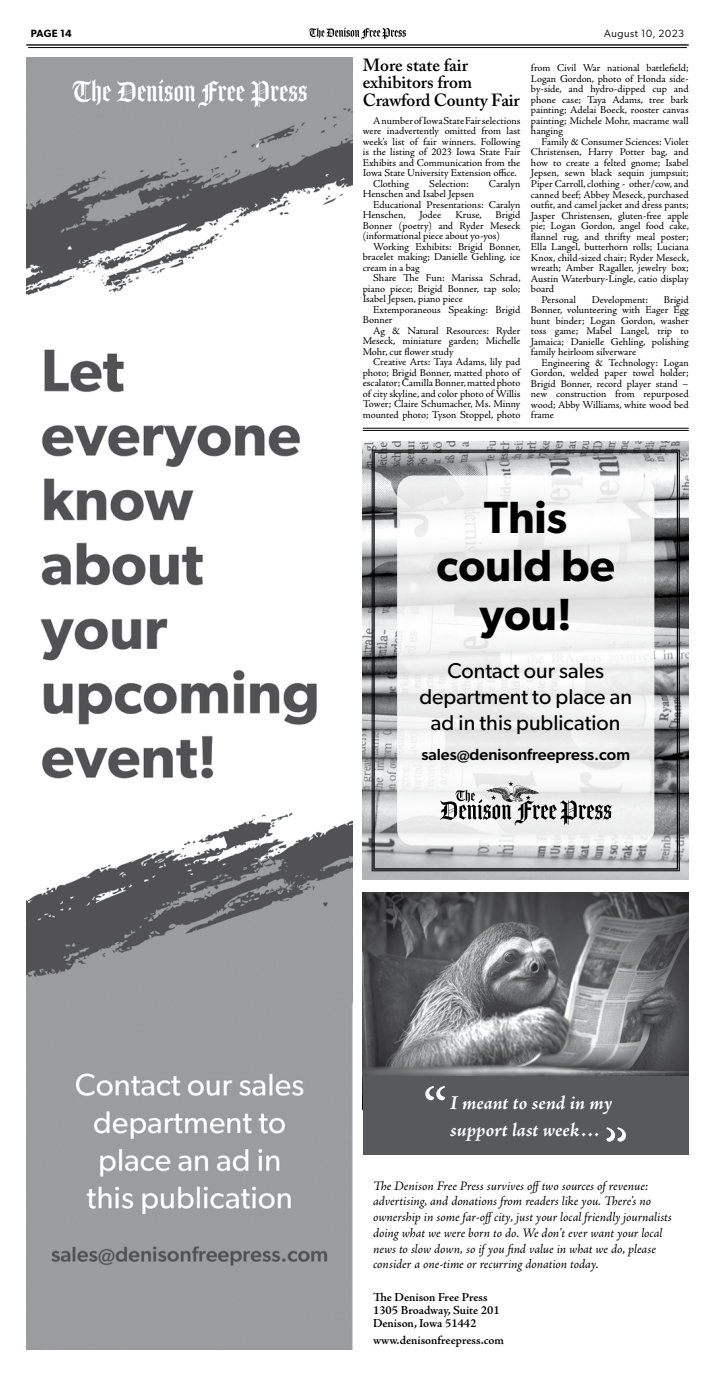
<style>
.page{position:relative;width:715px;height:1376px;background:#fff}
.page>*{position:absolute;margin:0;border:0;box-sizing:border-box;transform-origin:0 0}
.t1{font:600 45.15px/48.6px "Gibson";color:#000;text-align:center}
.t2{font:21.44px/25.7px "Gibson";color:#000;text-align:center}
.t3{font:italic 700 19.86px/27.5px "Adobe Jenson Pro";color:#fff}
.t4{font:600 17.5px/17.5px "Adobe Caslon Pro";color:#000}
.t5{font:500 16.19px "Gibson";color:#000}
.t6{font:italic 13.12px/15.8px "Adobe Jenson Pro";letter-spacing:-.005em;color:#000}
.t7{font:600 12.25px/13.1px "Adobe Jenson Pro";letter-spacing:-.005em;color:#000}
.t8{font:10.5px/10.5px "Adobe Jenson Pro";letter-spacing:-.005em;color:#000;text-align:justify}
.t9{font:10.5px "Gibson";letter-spacing:.05em;color:#000}
.t10{font:600 10.5px "Gibson";letter-spacing:.005em;color:#000}
</style>
<div class="page">
<hr style="left:26px;top:44px;width:662px;height:2px;background:#000">
<hr style="left:28px;top:47px;width:658px;height:1px;background:#000">
<svg style="left:309px;top:27px;width:96px;height:13px"></svg>
<img style="left:26px;top:58px;width:326px;height:1291px">
<img style="left:362px;top:892px;width:326px;height:184px">
<div style="left:362px;top:1076px;width:326px;height:78px;background:#58595b"></div>
<svg style="left:425px;top:1086px;width:19px;height:14px"></svg>
<svg style="left:606px;top:1127px;width:19px;height:14px"></svg>
<hr style="left:362px;top:428px;width:326px;height:1px;background:#000">
<hr style="left:362px;top:430px;width:326px;height:1px;background:#000">
<img style="left:362px;top:441px;width:326px;height:439px">
<svg style="left:371px;top:450px;width:308px;height:421px;background:#a0a1a3"></svg>
<div style="left:373px;top:451px;width:304px;height:418px;border:1px solid #000"></div>
<svg style="left:397px;top:475px;width:256px;height:370px;fill:#f0f0f0"></svg>
<svg style="left:439px;top:781px;width:172px;height:44px"></svg>
<p class="t10" style="left:31px;top:27px;width:43px">PAGE 14</p>
<p class="t9" style="left:603px;top:27px;width:82px">August 10, 2023</p>
<h3 class="t4" style="left:362px;top:56px;width:158px">More state fair exhibitors from<br>Crawford County Fair</h3>
<p class="t8" style="left:373px;top:115px;width:149px">A number of Iowa State Fair selections</p>
<p class="t8" style="left:362px;top:126px;width:159px">were inadvertently omitted from last</p>
<p class="t8" style="left:362px;top:136px;width:159px">week’s list of fair winners. Following</p>
<p class="t8" style="left:362px;top:147px;width:159px">is the listing of 2023 Iowa State Fair</p>
<p class="t8" style="left:362px;top:157px;width:159px">Exhibits and Communication from the</p>
<p class="t8" style="left:362px;top:168px;width:155px">Iowa State University Extension office.</p>
<p class="t8" style="left:373px;top:178px;width:37px">Clothing</p>
<p class="t8" style="left:429px;top:178px;width:41px">Selection:</p>
<p class="t8" style="left:488px;top:178px;width:33px">Caralyn</p>
<p class="t8" style="left:362px;top:189px;width:113px">Henschen and Isabel Jepsen</p>
<p class="t8" style="left:373px;top:199px;width:148px">Educational Presentations: Caralyn</p>
<p class="t8" style="left:362px;top:210px;width:44px">Henschen,</p>
<p class="t8" style="left:419px;top:210px;width:23px">Jodee</p>
<p class="t8" style="left:455px;top:210px;width:28px">Kruse,</p>
<p class="t8" style="left:362px;top:210px;width:159px;text-indent:133px">Brigid Bonner (poetry) and Ryder Meseck (informational piece about yo-yos)</p>
<p class="t8" style="left:362px;top:241px;width:159px;text-indent:10px">Working Exhibits: Brigid Bonner, bracelet making; Danielle Gehling, ice cream in a bag</p>
<p class="t8" style="left:362px;top:273px;width:159px;text-indent:10px">Share The Fun: Marissa Schrad, piano piece; Brigid Bonner, tap solo; Isabel Jepsen, piano piece</p>
<p class="t8" style="left:362px;top:304px;width:159px;text-indent:10px">Extemporaneous Speaking: Brigid<br>Bonner</p>
<p class="t8" style="left:362px;top:325px;width:159px;text-indent:10px">Ag &amp; Natural Resources: Ryder Meseck, miniature garden; Michelle Mohr, cut flower study</p>
<p class="t8" style="left:362px;top:357px;width:159px;text-indent:10px">Creative Arts: Taya Adams, lily pad photo; Brigid Bonner, matted photo of escalator; Camilla Bonner, matted photo of city skyline, and color photo of Willis Tower; Claire Schumacher, Ms. Minny mounted photo; Tyson Stoppel, photo</p>
<p class="t8" style="left:530px;top:63px;width:159px">from Civil War national battlefield; Logan Gordon, photo of Honda side&shy;by-side, and hydro-dipped cup and phone case; Taya Adams, tree bark painting; Adelai Boeck, rooster canvas painting; Michele Mohr, macrame wall hanging</p>
<p class="t8" style="left:541px;top:137px;width:148px">Family &amp; Consumer Sciences: Violet</p>
<p class="t8" style="left:530px;top:147px;width:159px">Christensen, Harry Potter bag, and</p>
<p class="t8" style="left:530px;top:158px;width:159px">how to create a felted gnome; Isabel</p>
<p class="t8" style="left:530px;top:168px;width:159px">Jepsen, sewn black sequin jumpsuit;</p>
<p class="t8" style="left:530px;top:179px;width:159px">Piper Carroll, clothing - other/cow, and</p>
<p class="t8" style="left:530px;top:189px;width:159px">canned beef; Abbey Meseck, purchased</p>
<p class="t8" style="left:530px;top:200px;width:159px">outfit, and camel jacket and dress pants;</p>
<p class="t8" style="left:530px;top:210px;width:159px">Jasper Christensen, gluten-free apple</p>
<p class="t8" style="left:530px;top:221px;width:159px">pie; Logan Gordon, angel food cake,</p>
<p class="t8" style="left:530px;top:231px;width:159px">flannel rug, and thrifty meal poster;</p>
<p class="t8" style="left:530px;top:242px;width:159px">Ella Langel, butterhorn rolls; Luciana</p>
<p class="t8" style="left:530px;top:252px;width:159px">Knox, child-sized chair; Ryder Meseck,</p>
<p class="t8" style="left:530px;top:263px;width:159px">wreath; Amber Ragaller, jewelry box;</p>
<p class="t8" style="left:530px;top:273px;width:159px">Austin Waterbury-Lingle, catio display</p>
<p class="t8" style="left:530px;top:284px;width:25px">board</p>
<p class="t8" style="left:541px;top:294px;width:36px">Personal</p>
<p class="t8" style="left:591px;top:294px;width:58px">Development:</p>
<p class="t8" style="left:530px;top:294px;width:159px;text-indent:133px">Brigid Bonner, volunteering with Eager Egg hunt binder; Logan Gordon, washer toss game; Mabel Langel, trip to Jamaica; Danielle Gehling, polishing family heirloom silverware</p>
<p class="t8" style="left:530px;top:357px;width:159px;text-indent:10px">Engineering &amp; Technology: Logan Gordon, welded paper towel holder; Brigid Bonner, record player stand – new construction from repurposed wood; Abby Williams, white wood bed frame</p>
<h1 class="t1" style="left:436px;top:491px;width:180px">This could be you!</h1>
<h2 class="t2" style="left:419px;top:658px;width:214px">Contact our sales department to place an ad in this publication</h2>
<h3 class="t5" style="left:421px;top:744px;width:210px">sales@denisonfreepress.com</h3>
<h3 class="t3" style="left:450px;top:1090px;width:163px">I meant to send in my support last week...</h3>
<p class="t6" style="left:373px;top:1178px;width:300px">The Denison Free Press survives offtwo sources of revenue: advertising, and donations from readers like you. There’s no ownership in some far-offcity, just your local friendly journalists doing what we were born to do. We don’t ever want your local news to slow down, so if you find value in what we do, please consider a one-time or recurring donation today.</p>
<p class="t7" style="left:373px;top:1290px;width:128px">The Denison Free Press<br>1305 Broadway, Suite 201<br>Denison, Iowa 51442</p>
<p class="t7" style="left:373px;top:1334px;width:132px">www.denisonfreepress.com</p>
</div>
